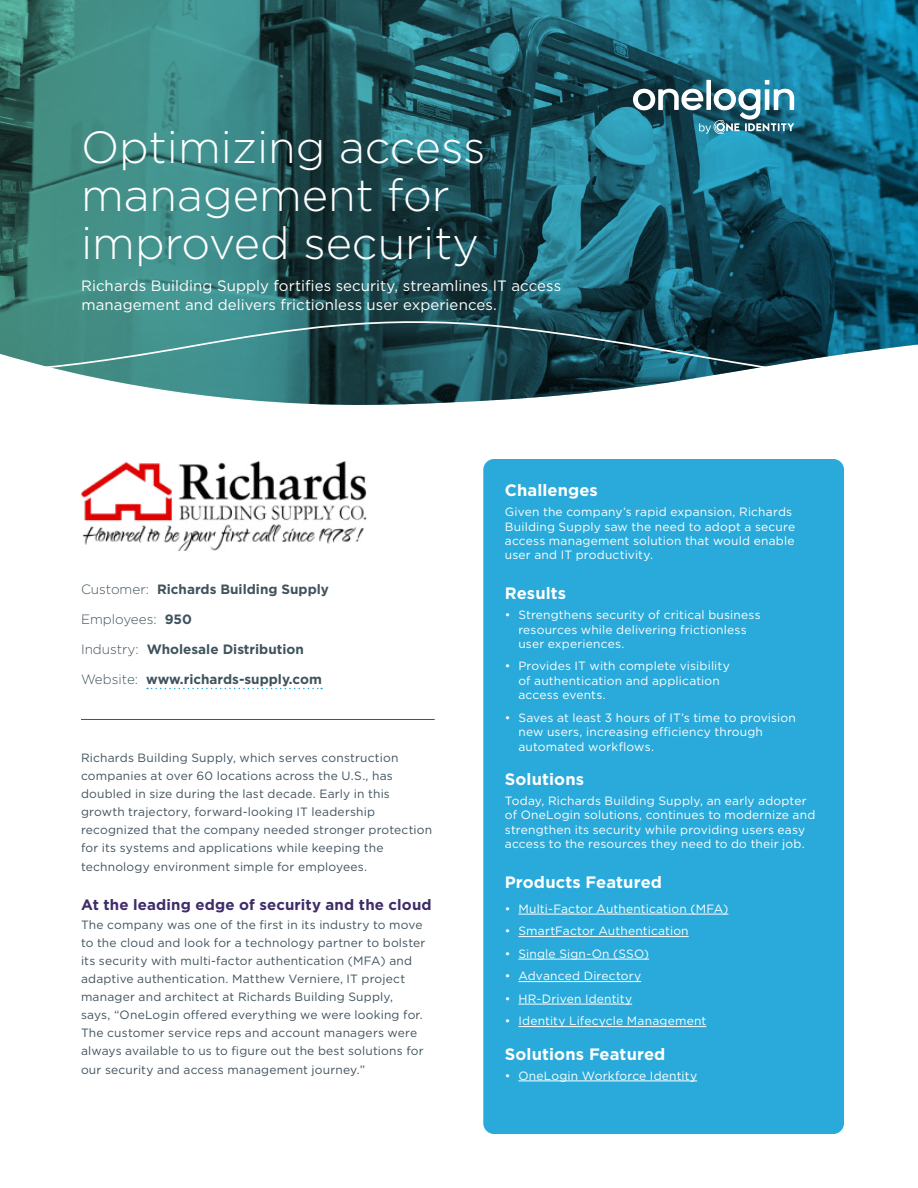
<style>
.page{position:relative;width:918px;height:1188px;background:#fff}
.page>*{position:absolute;margin:0;border:0;box-sizing:border-box;transform-origin:0 0}
.t1{font:300 45px/48px "Gotham";color:#fff}
.t2{font:700 16.5px "Gotham";letter-spacing:.005em;color:#fff}
.t3{font:15px/19.5px "Gotham";letter-spacing:.005em;color:#fff}
.t4{font:700 15px "Gotham";letter-spacing:.01em;color:#3f2c69}
.t5{font:700 13.5px "Gotham";color:#40535d}
.t6{font:300 13.5px "Gotham";color:#40535d}
.t7{font:12px/14.4px "Gotham";letter-spacing:.015em;color:#fff}
.t8{font:12px/18px "Gotham";letter-spacing:.015em;color:#40535d}
.s1{font-weight:300}
.s2{font-weight:700}
</style>
<div class="page">
<svg style="left:0;top:0;width:918px;height:405px;background:#2e6f78"></svg>
<svg style="left:0;top:313px;width:918px;height:68px;background:#3c6e73"></svg>
<svg style="left:633px;top:80px;width:161px;height:54px"></svg>
<img style="left:81px;top:461px;width:285px;height:90px">
<hr style="left:81px;top:719px;width:354px;height:1px;background:#40535d">
<svg style="left:147px;top:688px;width:175px;height:1px"></svg>
<div style="left:483px;top:459px;width:361px;height:675px;background:#29aada;border-radius:11px"></div>
<hr style="left:518px;top:914px;width:210px;height:1px;background:#fff">
<hr style="left:518px;top:936px;width:171px;height:1px;background:#fff">
<hr style="left:518px;top:959px;width:131px;height:1px;background:#fff">
<hr style="left:518px;top:981px;width:123px;height:1px;background:#fff">
<hr style="left:518px;top:1004px;width:114px;height:1px;background:#fff">
<hr style="left:518px;top:1026px;width:188px;height:1px;background:#fff">
<hr style="left:518px;top:1081px;width:179px;height:1px;background:#fff">
<h1 class="t1" style="left:81px;top:122px;width:406px">Optimizing access management for improved security</h1>
<p class="t3" style="left:81px;top:275px;width:482px">Richards Building Supply fortifies security, streamlines IT access management and delivers frictionless user experiences.</p>
<p class="t5" style="left:81px;top:580px;width:250px"><span class="s1">Customer:</span> Richards Building Supply</p>
<p class="t6" style="left:81px;top:611px;width:112px">Employees: <span class="s2">950</span></p>
<p class="t5" style="left:81px;top:640px;width:224px"><span class="s1">Industry:</span> Wholesale Distribution</p>
<p class="t5" style="left:81px;top:670px;width:242px"><span class="s1">Website:</span> www.richards-supply.com</p>
<p class="t8" style="left:81px;top:748px;width:353px">Richards Building Supply, which serves construction companies at over 60 locations across the U.S., has doubled in size during the last decade. Early in this growth trajectory, forward-looking IT leadership recognized that the company needed stronger protection for its systems and applications while keeping the</p>
<p class="t8" style="left:81px;top:858px;width:288px">technology environment simple for employees.</p>
<p class="t4" style="left:81px;top:894px;width:352px">At the leading edge of security and the cloud</p>
<p class="t8" style="left:81px;top:915px;width:346px">The company was one of the first in its industry to move to the cloud and look for a technology partner to bolster its security with multi-factor authentication (MFA) and adaptive authentication. Matthew Verniere, IT project manager and architect at Richards Building Supply, says, “OneLogin offered everything we were looking for.<br>The customer service reps and account managers were always available to us to figure out the best solutions for</p>
<p class="t8" style="left:81px;top:1061px;width:286px">our security and access management journey.”</p>
<h2 class="t2" style="left:505px;top:480px;width:95px">Challenges</h2>
<p class="t7" style="left:505px;top:505px;width:292px">Given the company’s rapid expansion, Richards Building Supply saw the need to adopt a secure access management solution that would enable user and IT productivity.</p>
<h2 class="t2" style="left:505px;top:583px;width:63px">Results</h2>
<p class="t7" style="left:518px;top:607px;width:244px;text-indent:-14px">• Strengthens security of critical business resources while delivering frictionless user experiences.</p>
<p class="t7" style="left:518px;top:659px;width:213px;text-indent:-14px">• Provides IT with complete visibility of authentication and application access events.</p>
<p class="t7" style="left:518px;top:710px;width:279px;text-indent:-14px">• Saves at least 3 hours of IT’s time to provision new users, increasing efficiency through automated workflows.</p>
<h2 class="t2" style="left:505px;top:768px;width:81px">Solutions</h2>
<p class="t7" style="left:505px;top:793px;width:312px">Today, Richards Building Supply, an early adopter of OneLogin solutions, continues to modernize and strengthen its security while providing users easy access to the resources they need to do their job.</p>
<h2 class="t2" style="left:505px;top:871px;width:159px">Products Featured</h2>
<p class="t7" style="left:505px;top:901px;width:225px">• Multi-Factor Authentication (MFA)</p>
<p class="t7" style="left:505px;top:924px;width:185px">• SmartFactor Authentication</p>
<p class="t7" style="left:505px;top:946px;width:146px">• Single Sign-On (SSO)</p>
<p class="t7" style="left:505px;top:969px;width:138px">• Advanced Directory</p>
<p class="t7" style="left:505px;top:991px;width:129px">• HR-Driven Identity</p>
<p class="t7" style="left:505px;top:1014px;width:203px">• Identity Lifecycle Management</p>
<h2 class="t2" style="left:505px;top:1043px;width:162px">Solutions Featured</h2>
<p class="t7" style="left:505px;top:1068px;width:194px">• OneLogin Workforce Identity</p>
</div>
